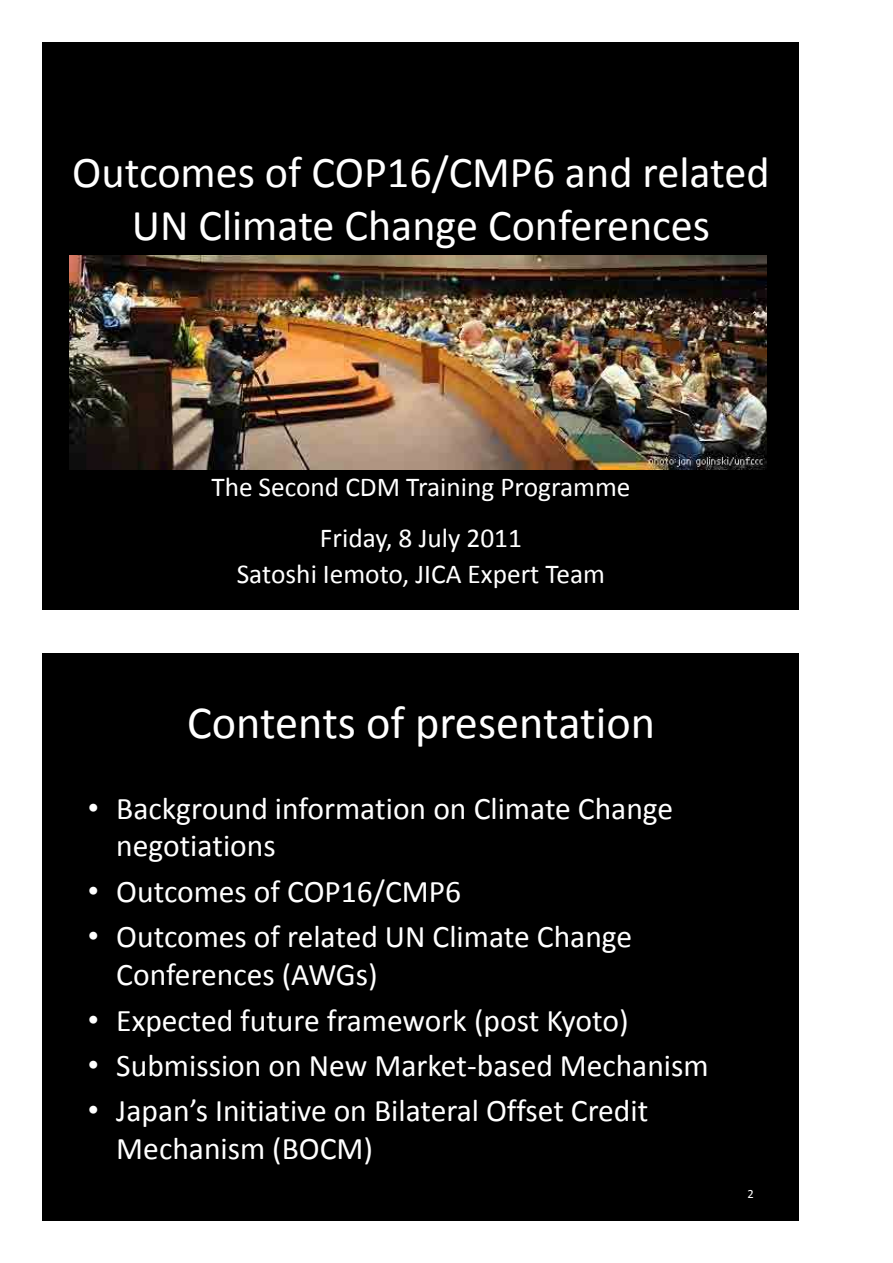
<style>
.page{position:relative;width:893px;height:1263px;background:#fff}
.page>*{position:absolute;margin:0;border:0;box-sizing:border-box;transform-origin:0 0}
.t1{font:46.35px "Calibri";color:#fff}
.t2{font:44.25px "Calibri";color:#fff}
.t3{font:44.1px "Calibri";color:#fff}
.t4{font:31.5px/37.8px "Calibri";color:#fff}
.t5{font:27.3px/51.3px "Calibri";color:#fff;text-align:center}
.t6{font:12.6px "Calibri";color:#fff}
.s1{font-family:"Arial"}
</style>
<div class="page">
<div style="left:43px;top:43px;width:756px;height:567px;background:#000"></div>
<img style="left:69px;top:255px;width:697px;height:214px">
<div style="left:43px;top:653px;width:756px;height:567px;background:#000"></div>
<h2 class="t2" style="left:72px;top:153px;width:699px">Outcomes of COP16/CMP6 and related</h2>
<h3 class="t3" style="left:132px;top:206px;width:580px">UN Climate Change Conferences</h3>
<p class="t5" style="left:211px;top:463px;width:421px">The Second CDM Training Programme<br>Friday, 8 July 2011</p>
<p class="t5" style="left:237px;top:551px;width:370px">Satoshi Iemoto, JICA Expert Team</p>
<h1 class="t1" style="left:187px;top:703px;width:470px">Contents of presentation</h1>
<p class="t4" style="left:116px;top:792px;width:558px;text-indent:-28px"><span class="s1">•</span> Background information on Climate Change negotiations</p>
<p class="t4" style="left:88px;top:875px;width:375px"><span class="s1">•</span> Outcomes of COP16/CMP6</p>
<p class="t4" style="left:116px;top:920px;width:517px;text-indent:-28px"><span class="s1">•</span> Outcomes of related UN Climate Change<br>Conferences (AWGs)</p>
<p class="t4" style="left:88px;top:1004px;width:542px"><span class="s1">•</span> Expected future framework (post Kyoto)</p>
<p class="t4" style="left:88px;top:1049px;width:622px"><span class="s1">•</span> Submission on New Market-based Mechanism</p>
<p class="t4" style="left:116px;top:1095px;width:533px;text-indent:-28px"><span class="s1">•</span> Japan’s Initiative on Bilateral Offset Credit<br>Mechanism (BOCM)</p>
<p class="t6" style="left:748px;top:1189px;width:8px">2</p>
</div>
